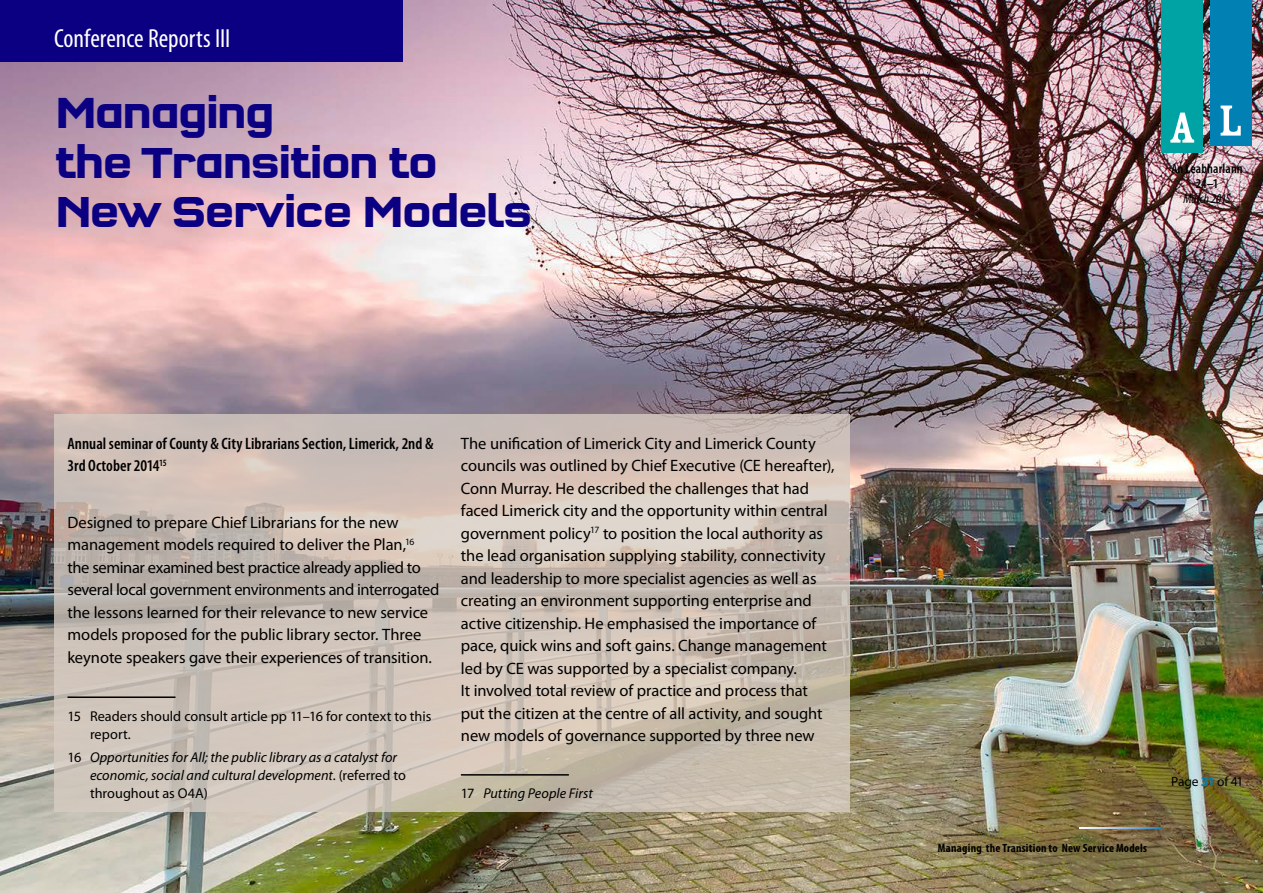
<style>
.page{position:relative;width:1263px;height:893px;background:#fff}
.page>*{position:absolute;margin:0;border:0;box-sizing:border-box;transform-origin:0 0}
._1_Heading{font:700 45px/49.5px "Q Type Square";letter-spacing:-.095em;color:#0b0082}
.bk_Title{font:condensed 26.25px "Myriad Pro";color:#fff}
._4_Leab_Text{font:16.5px/22.5px "Myriad Pro";letter-spacing:-.005em;color:#000}
.bk_information{font:600 condensed 16.5px/22.5px "Myriad Pro";color:#000}
._9_Footnote_style{font:italic 14.25px/18px "Myriad Pro";color:#000}
._9_Footnote_style-2{font:14.25px/18px "Myriad Pro";color:#000}
._4_Leab_Text-2{font:600 condensed 13.5px/15px "Myriad Pro";letter-spacing:.01em;color:#000;text-align:center}
._4_Leab_Text-3{font:13.5px "Myriad Pro";letter-spacing:-.015em;color:#000}
._4_Leab_Text-4{font:700 condensed 12px "Myriad Pro";letter-spacing:.02em;color:#000}
.s1{font-style:normal}
.s2{font-weight:400;font-style:italic}
.s3{font-weight:700;color:#007fb3}
</style>
<div class="page">
<img style="left:0;top:0;width:1263px;height:893px">
<svg style="left:54px;top:414px;width:796px;height:398px;background:#ccc0b6"></svg>
<hr style="left:68px;top:696px;width:108px;height:2px;background:#000">
<hr style="left:461px;top:774px;width:108px;height:2px;background:#000">
<div style="left:1161px;top:0;width:42px;height:153px;background:#00a3a4"></div>
<svg style="left:1170px;top:113px;width:24px;height:30px"></svg>
<div style="left:1210px;top:0;width:41px;height:146px;background:#0080b3"></div>
<svg style="left:1220px;top:106px;width:21px;height:30px"></svg>
<svg style="left:1080px;top:828px;width:81px;height:1px"></svg>
<div style="left:0;top:0;width:403px;height:62px;background:#0b0082"></div>
<p class="bk_Title" style="left:54px;top:22px;width:178px">Conference Reports III</p>
<p class="_1_Heading" style="left:54px;top:88px;width:481px">Managing<br>the Transition to<br>New Service Models</p>
<p class="bk_information" style="left:68px;top:432px;width:367px">Annual seminar of County &amp; City Librarians Section, Limerick, 2nd &amp;<br>3rd October 2014<sup>15</sup></p>
<p class="_4_Leab_Text" style="left:68px;top:511px;width:373px">Designed to prepare Chief Librarians for the new management models required to deliver the Plan,<sup>16 </sup>the seminar examined best practice already applied to several local government environments and interrogated the lessons learned for their relevance to new service models proposed for the public library sector. Three keynote speakers gave their experiences of transition.</p>
<p class="_9_Footnote_style-2" style="left:90px;top:707px;width:343px;text-indent:-22px">15 Readers should consult article pp 11–16 for context to this report.</p>
<p class="_9_Footnote_style" style="left:90px;top:748px;width:317px;text-indent:-22px"><span class="s1">16</span> Opportunities for All; the public library as a catalyst for economic, social and cultural development<span class="s1">. (referred to throughout as O4A)</span></p>
<p class="_4_Leab_Text" style="left:461px;top:432px;width:375px">The unification of Limerick City and Limerick County councils was outlined by Chief Executive (CE hereafter), Conn Murray. He described the challenges that had faced Limerick city and the opportunity within central government policy<sup>17</sup> to position the local authority as the lead organisation supplying stability, connectivity and leadership to more specialist agencies as well as creating an environment supporting enterprise and active citizenship. He emphasised the importance of pace, quick wins and soft gains. Change management led by CE was supported by a specialist company.<br>It involved total review of practice and process that put the citizen at the centre of all activity, and sought new models of governance supported by three new</p>
<p class="_9_Footnote_style" style="left:461px;top:784px;width:134px"><span class="s1">17</span> Putting People First</p>
<p class="_4_Leab_Text-2" style="left:1171px;top:161px;width:73px">An Leabharlann<br>24–1<br><span class="s2">March 2015</span></p>
<p class="_4_Leab_Text-4" style="left:938px;top:840px;width:211px">Managing the Transition to New Service Models</p>
<p class="_4_Leab_Text-3" style="left:1171px;top:773px;width:74px">Page <span class="s3">31</span> of 41</p>
</div>
